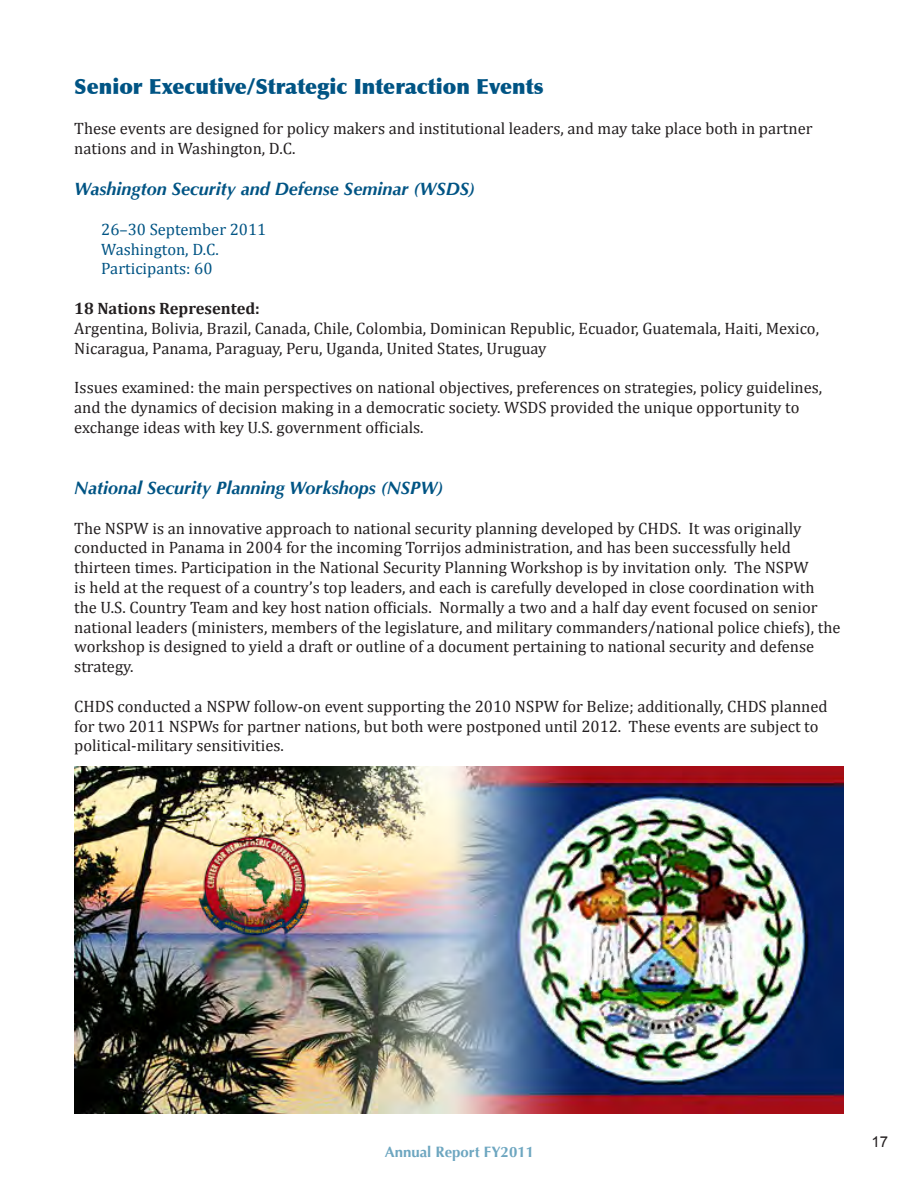
<style>
.page{position:relative;width:918px;height:1188px;background:#fff}
.page>*{position:absolute;margin:0;border:0;box-sizing:border-box;transform-origin:0 0}
.Normal__Web{font:900 21px "Optima";color:#005484}
.t1{font:italic 700 18px "Optima";color:#005484}
.t2{font:16.5px/19.8px "Cambria";color:#231f20}
.t3{font:16.5px "Cambria";color:#005484}
.t4{font:700 16.5px "Cambria";color:#231f20}
.t5{font:700 15px "Optima";color:#6da6c0}
.t6{font:15px "Arial";color:#231f20}
</style>
<div class="page">
<img style="left:74px;top:766px;width:770px;height:348px">
<p class="Normal__Web" style="left:74px;top:74px;width:471px">Senior Executive/Strategic Interaction Events</p>
<p class="t2" style="left:74px;top:118px;width:740px">These events are designed for policy makers and institutional leaders, and may take place both in partner nations and in Washington, D.C.</p>
<p class="t1" style="left:74px;top:178px;width:402px">Washington Security and Defense Seminar (WSDS)</p>
<p class="t3" style="left:101px;top:219px;width:167px">26–30 September 2011</p>
<p class="t3" style="left:101px;top:239px;width:119px">Washington, D.C.</p>
<p class="t3" style="left:101px;top:259px;width:113px">Participants: 60</p>
<p class="t4" style="left:74px;top:297px;width:187px">18 Nations Represented:</p>
<p class="t2" style="left:74px;top:318px;width:746px">Argentina, Bolivia, Brazil, Canada, Chile, Colombia, Dominican Republic, Ecuador, Guatemala, Haiti, Mexico,<br>Nicaragua, Panama, Paraguay, Peru, Uganda, United States, Uruguay</p>
<p class="t2" style="left:74px;top:378px;width:750px">Issues examined: the main perspectives on national objectives, preferences on strategies, policy guidelines, and the dynamics of decision making in a democratic society. WSDS provided the unique opportunity to exchange ideas with key U.S. government officials.</p>
<p class="t1" style="left:74px;top:477px;width:371px">National Security Planning Workshops (NSPW)</p>
<p class="t2" style="left:74px;top:518px;width:768px">The NSPW is an innovative approach to national security planning developed by CHDS. It was originally conducted in Panama in 2004 for the incoming Torrijos administration, and has been successfully held thirteen times. Participation in the National Security Planning Workshop is by invitation only. The NSPW<br>is held at the request of a country’s top leaders, and each is carefully developed in close coordination with the U.S. Country Team and key host nation officials. Normally a two and a half day event focused on senior national leaders (ministers, members of the legislature, and military commanders/national police chiefs), the workshop is designed to yield a draft or outline of a document pertaining to national security and defense strategy.</p>
<p class="t2" style="left:74px;top:696px;width:755px">CHDS conducted a NSPW follow-on event supporting the 2010 NSPW for Belize; additionally, CHDS planned for two 2011 NSPWs for partner nations, but both were postponed until 2012. These events are subject to political-military sensitivities.</p>
<p class="t5" style="left:385px;top:1144px;width:151px">Annual Report FY2011</p>
<p class="t6" style="left:871px;top:1132px;width:18px">17</p>
</div>
